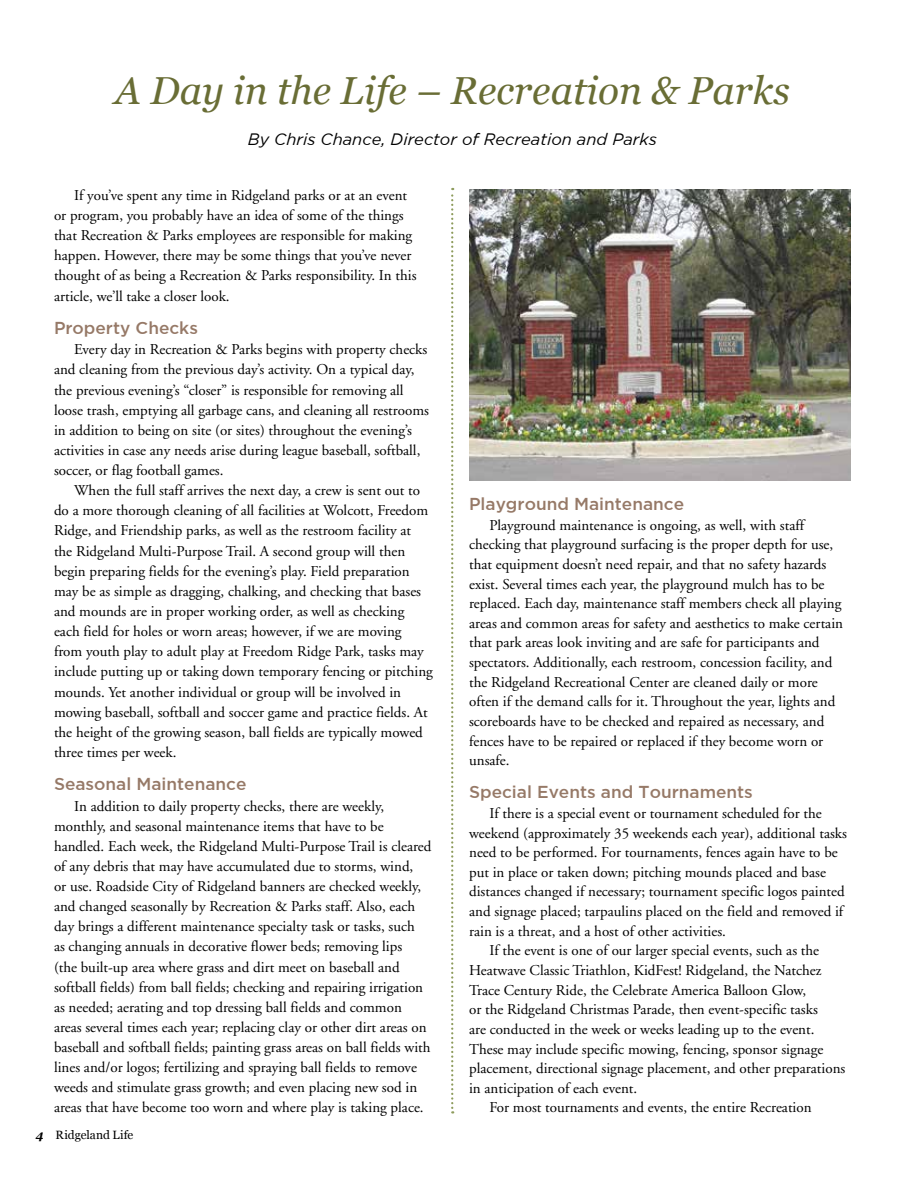
<style>
.page{position:relative;width:918px;height:1188px;background:#fff}
.page>*{position:absolute;margin:0;border:0;box-sizing:border-box;transform-origin:0 0}
.t1{font:italic 39px "Georgia";color:#696d35}
.t2{font:500 17.25px "Gotham";color:#967967}
.t3{font:italic 16.5px "Gotham";color:#000}
.t4{font:15px/20.1px "Adobe Garamond";color:#000}
.t5{font:12px "Georgia";color:#000}
.s1{font-weight:700;font-style:italic}
</style>
<div class="page">
<img style="left:469px;top:189px;width:381px;height:292px">
<svg style="left:451px;top:188px;width:2px;height:926px"></svg>
<h1 class="t1" style="left:115px;top:62px;width:677px">A Day in the Life – Recreation &amp; Parks</h1>
<p class="t3" style="left:248px;top:130px;width:411px">By Chris Chance, Director of Recreation and Parks</p>
<p class="t4" style="left:54px;top:186px;width:364px;text-indent:20px">If you’ve spent any time in Ridgeland parks or at an event or program, you probably have an idea of some of the things that Recreation &amp; Parks employees are responsible for making happen. However, there may be some things that you’ve never thought of as being a Recreation &amp; Parks responsibility. In this article, we’ll take a closer look.</p>
<p class="t2" style="left:54px;top:318px;width:145px">Property Checks</p>
<p class="t4" style="left:54px;top:340px;width:377px;text-indent:20px">Every day in Recreation &amp; Parks begins with property checks and cleaning from the previous day’s activity. On a typical day, the previous evening’s “closer” is responsible for removing all loose trash, emptying all garbage cans, and cleaning all restrooms in addition to being on site (or sites) throughout the evening’s activities in case any needs arise during league baseball, softball, soccer, or flag football games.</p>
<p class="t4" style="left:54px;top:481px;width:380px;text-indent:20px">When the full staff arrives the next day, a crew is sent out to do a more thorough cleaning of all facilities at Wolcott, Freedom Ridge, and Friendship parks, as well as the restroom facility at the Ridgeland Multi-Purpose Trail. A second group will then begin preparing fields for the evening’s play. Field preparation may be as simple as dragging, chalking, and checking that bases and mounds are in proper working order, as well as checking each field for holes or worn areas; however, if we are moving from youth play to adult play at Freedom Ridge Park, tasks may include putting up or taking down temporary fencing or pitching mounds. Yet another individual or group will be involved in mowing baseball, softball and soccer game and practice fields. At the height of the growing season, ball fields are typically mowed three times per week.</p>
<p class="t2" style="left:54px;top:775px;width:194px">Seasonal Maintenance</p>
<p class="t4" style="left:54px;top:796px;width:379px;text-indent:20px">In addition to daily property checks, there are weekly, monthly, and seasonal maintenance items that have to be handled. Each week, the Ridgeland Multi-Purpose Trail is cleared of any debris that may have accumulated due to storms, wind,<br>or use. Roadside City of Ridgeland banners are checked weekly, and changed seasonally by Recreation &amp; Parks staff. Also, each day brings a different maintenance specialty task or tasks, such<br>as changing annuals in decorative flower beds; removing lips<br>(the built-up area where grass and dirt meet on baseball and softball fields) from ball fields; checking and repairing irrigation as needed; aerating and top dressing ball fields and common areas several times each year; replacing clay or other dirt areas on baseball and softball fields; painting grass areas on ball fields with lines and/or logos; fertilizing and spraying ball fields to remove weeds and stimulate grass growth; and even placing new sod in areas that have become too worn and where play is taking place.</p>
<p class="t5" style="left:36px;top:1126px;width:99px"><span class="s1">4</span> Ridgeland Life</p>
<p class="t2" style="left:469px;top:494px;width:217px">Playground Maintenance</p>
<p class="t4" style="left:469px;top:515px;width:375px;line-height:19.6px;text-indent:20px">Playground maintenance is ongoing, as well, with staff checking that playground surfacing is the proper depth for use, that equipment doesn’t need repair, and that no safety hazards exist. Several times each year, the playground mulch has to be replaced. Each day, maintenance staff members check all playing areas and common areas for safety and aesthetics to make certain that park areas look inviting and are safe for participants and spectators. Additionally, each restroom, concession facility, and the Ridgeland Recreational Center are cleaned daily or more often if the demand calls for it. Throughout the year, lights and scoreboards have to be checked and repaired as necessary, and fences have to be repaired or replaced if they become worn or unsafe.</p>
<p class="t2" style="left:469px;top:782px;width:285px">Special Events and Tournaments</p>
<p class="t4" style="left:489px;top:804px;width:334px">If there is a special event or tournament scheduled for the</p>
<p class="t4" style="left:469px;top:823px;width:379px">weekend (approximately 35 weekends each year), additional tasks</p>
<p class="t4" style="left:469px;top:843px;width:370px">need to be performed. For tournaments, fences again have to be</p>
<p class="t4" style="left:469px;top:862px;width:358px">put in place or taken down; pitching mounds placed and base</p>
<p class="t4" style="left:469px;top:882px;width:377px">distances changed if necessary; tournament specific logos painted</p>
<p class="t4" style="left:469px;top:902px;width:376px">and signage placed; tarpaulins placed on the field and removed if</p>
<p class="t4" style="left:469px;top:921px;width:258px">rain is a threat, and a host of other activities.</p>
<p class="t4" style="left:489px;top:941px;width:331px">If the event is one of our larger special events, such as the</p>
<p class="t4" style="left:469px;top:961px;width:354px">Heatwave Classic Triathlon, KidFest! Ridgeland, the Natchez</p>
<p class="t4" style="left:469px;top:980px;width:339px">Trace Century Ride, the Celebrate America Balloon Glow,</p>
<p class="t4" style="left:469px;top:1000px;width:350px">or the Ridgeland Christmas Parade, then event-specific tasks</p>
<p class="t4" style="left:469px;top:1020px;width:347px">are conducted in the week or weeks leading up to the event.</p>
<p class="t4" style="left:469px;top:1039px;width:356px">These may include specific mowing, fencing, sponsor signage</p>
<p class="t4" style="left:469px;top:1059px;width:378px">placement, directional signage placement, and other preparations</p>
<p class="t4" style="left:469px;top:1078px;width:170px">in anticipation of each event.</p>
<p class="t4" style="left:489px;top:1098px;width:324px">For most tournaments and events, the entire Recreation</p>
</div>
